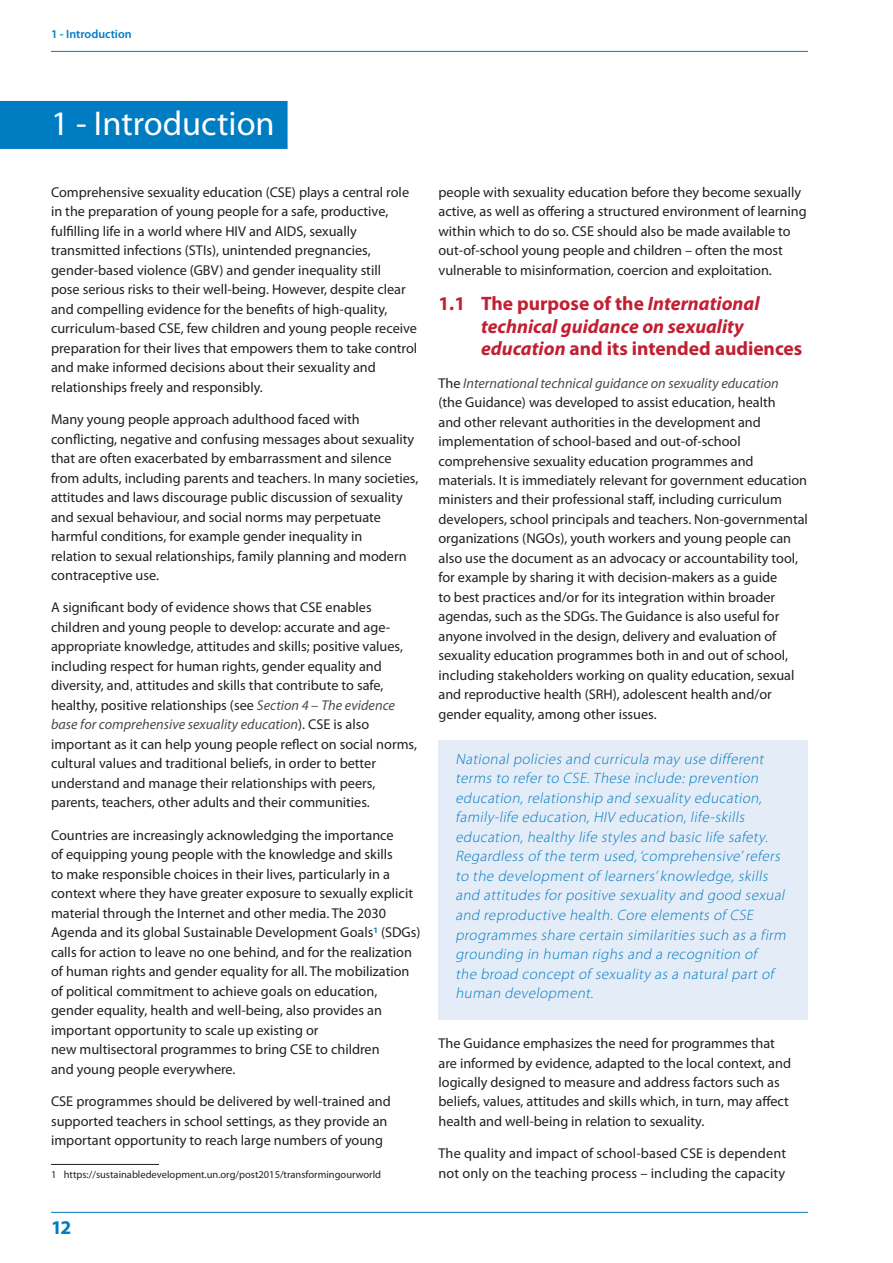
<style>
.page{position:relative;width:893px;height:1263px;background:#fff}
.page>*{position:absolute;margin:0;border:0;box-sizing:border-box;transform-origin:0 0}
.t1{font:34.5px "Myriad Pro";color:#fff}
.t2{font:italic 700 19.5px/22.5px "Myriad Pro";color:#c21f32}
.t3{font:700 19.5px "Myriad Pro";color:#007cc2}
.t4{font:italic 300 15px/19.5px "Myriad Pro";letter-spacing:.015em;color:#007cc2}
.t5{font:14.25px/19.5px "Myriad Pro";color:#231f20}
.t6{font:600 12px "Myriad Pro";color:#007cc2}
.t7{font:10.5px "Myriad Pro";color:#231f20}
.s1{font-family:"Koz Min Pr 6 N"}
.s2{font-style:italic;color:#4b4c4d}
.s3{font-style:normal}
</style>
<div class="page">
<hr style="left:51px;top:51px;width:757px;height:1px;background:#007cc2">
<hr style="left:51px;top:1212px;width:757px;height:1px;background:#007cc2">
<div style="left:0;top:101px;width:288px;height:48px;background:#007cc2"></div>
<hr style="left:51px;top:1164px;width:108px;height:1px;background:#231f20">
<div style="left:438px;top:740px;width:370px;height:279px;background:#e4ecf7"></div>
<p class="t6" style="left:51px;top:27px;width:82px">1 - Introduction</p>
<h1 class="t1" style="left:51px;top:102px;width:225px">1 - Introduction</h1>
<p class="t5" style="left:51px;top:182px;width:368px">Comprehensive sexuality education (CSE) plays a central role in the preparation of young people for a safe, productive, fulfilling life in a world where HIV and AIDS, sexually transmitted infections (STIs), unintended pregnancies, gender-based violence (GBV) and gender inequality still<br>pose serious risks to their well-being. However, despite clear and compelling evidence for the benefits of high-quality, curriculum-based CSE, few children and young people receive preparation for their lives that empowers them to take control and make informed decisions about their sexuality and relationships freely and responsibly.</p>
<p class="t5" style="left:51px;top:409px;width:369px">Many young people approach adulthood faced with conflicting, negative and confusing messages about sexuality that are often exacerbated by embarrassment and silence from adults, including parents and teachers. In many societies, attitudes and laws discourage public discussion of sexuality and sexual behaviour, and social norms may perpetuate harmful conditions, for example gender inequality in<br>relation to sexual relationships, family planning and modern contraceptive use.</p>
<p class="t5" style="left:51px;top:598px;width:368px">A significant body of evidence shows that CSE enables children and young people to develop: accurate and age&shy;appropriate knowledge, attitudes and skills; positive values, including respect for human rights, gender equality and diversity, and<span class="s1">,</span> attitudes and skills that contribute to safe, healthy, positive relationships (see <span class="s2">Section 4 – The evidence base for comprehensive sexuality education</span>). CSE is also important as it can help young people reflect on social norms, cultural values and traditional beliefs, in order to better understand and manage their relationships with peers, parents, teachers, other adults and their communities.</p>
<p class="t5" style="left:51px;top:825px;width:371px">Countries are increasingly acknowledging the importance<br>of equipping young people with the knowledge and skills<br>to make responsible choices in their lives, particularly in a context where they have greater exposure to sexually explicit material through the Internet and other media. The 2030<br>Agenda and its global Sustainable Development Goals<sup>1</sup> (SDGs) calls for action to leave no one behind, and for the realization of human rights and gender equality for all. The mobilization of political commitment to achieve goals on education, gender equality, health and well-being, also provides an important opportunity to scale up existing or<br>new multisectoral programmes to bring CSE to children<br>and young people everywhere.</p>
<p class="t5" style="left:51px;top:1091px;width:341px">CSE programmes should be delivered by well-trained and supported teachers in school settings, as they provide an important opportunity to reach large numbers of young</p>
<p class="t7" style="left:51px;top:1168px;width:332px">1 https://sustainabledevelopment.un.org/post2015/transformingourworld</p>
<h2 class="t3" style="left:51px;top:1215px;width:22px">12</h2>
<p class="t5" style="left:438px;top:182px;width:370px">people with sexuality education before they become sexually active, as well as offering a structured environment of learning within which to do so. CSE should also be made available to out-of-school young people and children – often the most vulnerable to misinformation, coercion and exploitation.</p>
<h2 class="t2" style="left:481px;top:292px;width:323px;text-indent:-43px"><span class="s3">1.1 The purpose of the</span> International technical guidance on sexuality education <span class="s3">and its intended audiences</span></h2>
<p class="t5" style="left:438px;top:373px;width:371px">The <span class="s2">International technical guidance on sexuality education<br></span>(the Guidance) was developed to assist education, health<br>and other relevant authorities in the development and implementation of school-based and out-of-school comprehensive sexuality education programmes and materials. It is immediately relevant for government education ministers and their professional staff, including curriculum developers, school principals and teachers. Non-governmental organizations (NGOs), youth workers and young people can also use the document as an advocacy or accountability tool, for example by sharing it with decision-makers as a guide<br>to best practices and/or for its integration within broader agendas, such as the SDGs. The Guidance is also useful for anyone involved in the design, delivery and evaluation of sexuality education programmes both in and out of school, including stakeholders working on quality education, sexual and reproductive health (SRH), adolescent health and/or gender equality, among other issues.</p>
<p class="t4" style="left:455px;top:749px;width:335px">National policies and curricula may use different terms to refer to CSE.These include: prevention education, relationship and sexuality education, family-life education, HIV education, life-skills education, healthy life styles and basic life safety.<br>Regardless of the term used,‘comprehensive’refers to the development of learners’knowledge, skills and attitudes for positive sexuality and good sexual and reproductive health. Core elements of CSE programmes share certain similarities such as a firm grounding in human righs and a recognition of<br>the broad concept of sexuality as a natural part of human development.</p>
<p class="t5" style="left:438px;top:1033px;width:354px">The Guidance emphasizes the need for programmes that are informed by evidence, adapted to the local context, and logically designed to measure and address factors such as beliefs, values, attitudes and skills which, in turn, may affect health and well-being in relation to sexuality.</p>
<p class="t5" style="left:438px;top:1143px;width:349px">The quality and impact of school-based CSE is dependent not only on the teaching process – including the capacity</p>
</div>
